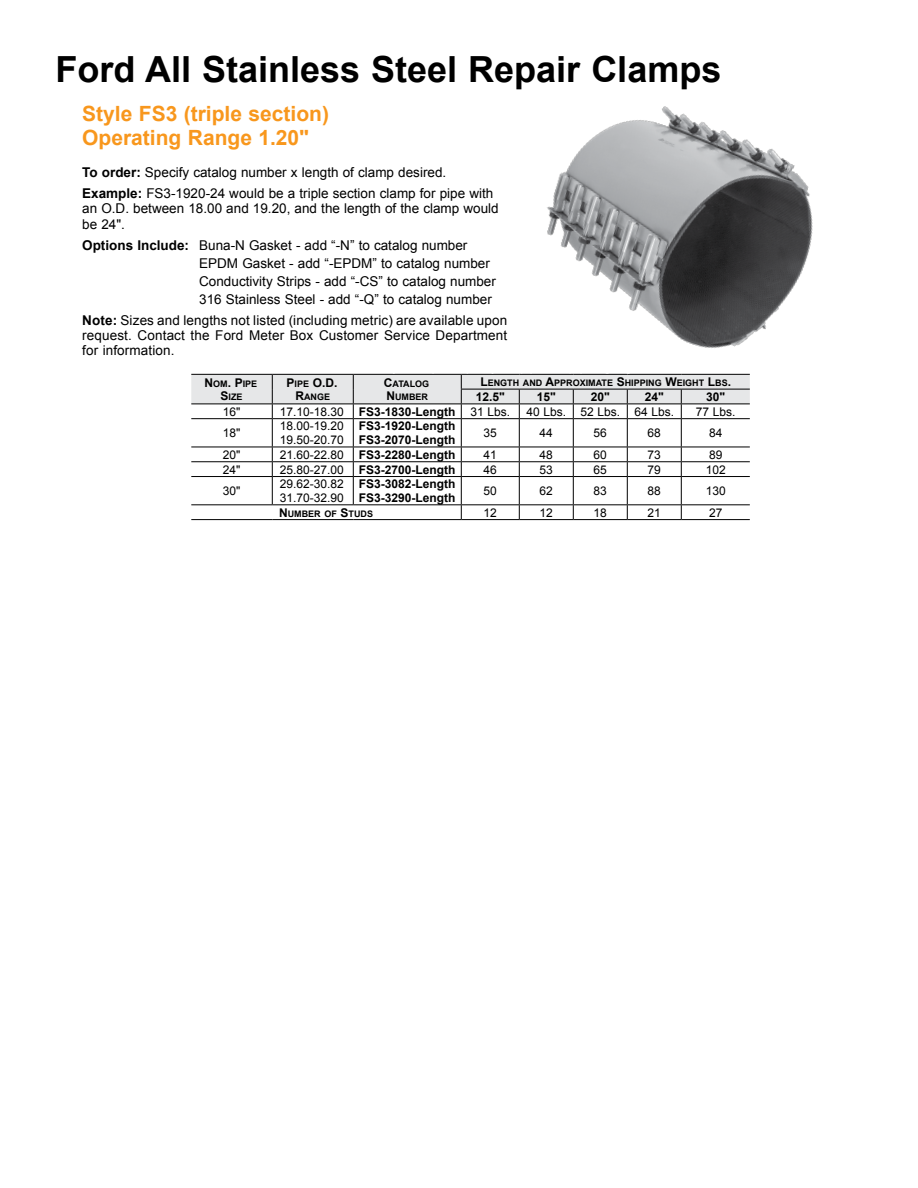
<style>
.page{position:relative;width:918px;height:1188px;background:#fff}
.page>*{position:absolute;margin:0;border:0;box-sizing:border-box;transform-origin:0 0}
.t1{font:700 36px "Arial";color:#000}
.t2{font:700 21px/24px "Arial";color:#f8971d}
.t3{font:13.5px/18px "Arial";color:#000}
.t4{font:12px/13.5px "Arial";color:#000}
.t5{font:700 12px/13.5px "Arial";color:#000}
.t6{font:700 12px "Arial";color:#000}
.t7{font:700 9px/13.5px "Arial";color:#000;text-align:center}
.s1{font-weight:700}
.s2{font-size:12px}
.s3{font-size:9px}
.s4{font-weight:400}
</style>
<div class="page">
<img style="left:547px;top:106px;width:266px;height:242px">
<svg style="left:191px;top:374px;width:559px;height:145px"></svg>
<hr style="left:191px;top:519px;width:81px;height:1px;background:#000">
<hr style="left:272px;top:519px;width:81px;height:1px;background:#000">
<hr style="left:353px;top:519px;width:108px;height:1px;background:#000">
<hr style="left:461px;top:519px;width:58px;height:1px;background:#000">
<hr style="left:519px;top:519px;width:54px;height:1px;background:#000">
<hr style="left:573px;top:519px;width:54px;height:1px;background:#000">
<hr style="left:627px;top:519px;width:54px;height:1px;background:#000">
<hr style="left:681px;top:519px;width:69px;height:1px;background:#000">
<h1 class="t1" style="left:56px;top:44px;width:667px">Ford All Stainless Steel Repair Clamps</h1>
<h2 class="t2" style="left:82px;top:102px;width:248px">Style FS3 (triple section)<br>Operating Range 1.20"</h2>
<p class="t3" style="left:82px;top:161px;width:413px;line-height:21px"><span class="s1">To order:</span> Specify catalog number x length of clamp desired.<br><span class="s1">Example:</span> FS3-1920-24 would be a triple section clamp for pipe with</p>
<p class="t3" style="left:82px;top:200px;width:418px;line-height:16.2px">an O. D. between 18.00 and 19.20, and the length of the clamp would be 24".</p>
<p class="t3" style="left:199px;top:236px;width:298px;text-indent:-117px"><span class="s1">Options Include:</span> Buna-N Gasket - add “-N” to catalog number EPDM Gasket - add “-EPDM” to catalog number Conductivity Strips - add “-CS” to catalog number 316 Stainless Steel - add “-Q” to catalog number</p>
<p class="t3" style="left:82px;top:313px;width:427px;line-height:15px;text-align:justify"><span class="s1">Note:</span> Sizes and lengths not listed (including metric) are available upon request. Contact the Ford Meter Box Customer Service Department for information.</p>
<p class="t7" style="left:205px;top:377px;width:54px"><span class="s2">N</span>OM<span class="s2">. P</span>IPE<br><span class="s2">S</span>IZE</p>
<p class="t6" style="left:287px;top:375px;width:52px">P<span class="s3">IPE</span> O.D.</p>
<p class="t7" style="left:386px;top:377px;width:44px;text-align:right">LOG<br><span class="s2">N</span>UMBER</p>
<p class="t7" style="left:480px;top:376px;width:157px"><span class="s2">L</span>ENGTH AN D <span class="s2">A</span>PPROXIMATE <span class="s2">S</span>HIPPIN</p>
<p class="t7" style="left:655px;top:376px;width:78px">G <span class="s2">W</span>EIGHT <span class="s2">L</span>BS<span class="s2">.</span></p>
<p class="t7" style="left:384px;top:377px;width:16px"><span class="s2">C</span>ATA</p>
<p class="t7" style="left:295px;top:391px;width:36px"><span class="s2">R</span>ANGE</p>
<p class="t6" style="left:476px;top:389px;width:31px">12.5"</p>
<p class="t6" style="left:537px;top:389px;width:21px">15"</p>
<p class="t6" style="left:591px;top:389px;width:21px">20"</p>
<p class="t6" style="left:645px;top:389px;width:21px">24"</p>
<p class="t6" style="left:706px;top:389px;width:21px">30"</p>
<p class="t4" style="left:223px;top:405px;width:19px">16"</p>
<p class="t5" style="left:280px;top:405px;width:177px"><span class="s4">17. 10-18.30</span> FS3-1830-Length</p>
<p class="t4" style="left:470px;top:405px;width:39px">31 Lbs.</p>
<p class="t4" style="left:526px;top:405px;width:39px">40 Lbs.</p>
<p class="t4" style="left:580px;top:405px;width:39px">52 Lbs.</p>
<p class="t4" style="left:634px;top:405px;width:39px">64 Lbs.</p>
<p class="t4" style="left:696px;top:405px;width:39px">77 Lbs.</p>
<p class="t4" style="left:223px;top:426px;width:19px">18"</p>
<p class="t4" style="left:280px;top:420px;width:66px">18.00-19.20<br>19.50-20.70</p>
<p class="t5" style="left:359px;top:420px;width:98px">FS3-1920-Length<br>FS3-2070-Length</p>
<p class="t4" style="left:484px;top:426px;width:15px">35</p>
<p class="t4" style="left:540px;top:426px;width:15px">44</p>
<p class="t4" style="left:594px;top:426px;width:15px">56</p>
<p class="t4" style="left:648px;top:426px;width:15px">68</p>
<p class="t4" style="left:709px;top:426px;width:15px">84</p>
<p class="t4" style="left:223px;top:448px;width:19px">20"</p>
<p class="t5" style="left:280px;top:448px;width:177px"><span class="s4">21. 60-22. 80</span> FS3-2280-Length</p>
<p class="t4" style="left:484px;top:448px;width:15px">41</p>
<p class="t4" style="left:540px;top:448px;width:15px">48</p>
<p class="t4" style="left:594px;top:448px;width:15px">60</p>
<p class="t4" style="left:648px;top:448px;width:15px">73</p>
<p class="t4" style="left:709px;top:448px;width:15px">89</p>
<p class="t4" style="left:223px;top:463px;width:19px">24"</p>
<p class="t5" style="left:280px;top:463px;width:177px"><span class="s4">25. 80-27. 00</span> FS3-2700-Length</p>
<p class="t4" style="left:484px;top:463px;width:15px">46</p>
<p class="t4" style="left:540px;top:463px;width:15px">53</p>
<p class="t4" style="left:594px;top:463px;width:15px">65</p>
<p class="t4" style="left:648px;top:463px;width:15px">79</p>
<p class="t4" style="left:706px;top:463px;width:22px">102</p>
<p class="t4" style="left:223px;top:484px;width:19px">30"</p>
<p class="t4" style="left:280px;top:477px;width:66px">29. 62-30. 82<br>31.70-32.90</p>
<p class="t5" style="left:359px;top:477px;width:98px">FS3-3082-Length<br>FS3-3290-Length</p>
<p class="t4" style="left:484px;top:484px;width:15px">50</p>
<p class="t4" style="left:540px;top:484px;width:15px">62</p>
<p class="t4" style="left:594px;top:484px;width:15px">83</p>
<p class="t4" style="left:648px;top:484px;width:15px">88</p>
<p class="t4" style="left:706px;top:484px;width:22px">130</p>
<p class="t7" style="left:279px;top:507px;width:95px"><span class="s2">N</span>UMBER OF <span class="s2">S</span>TUDS</p>
<p class="t4" style="left:484px;top:506px;width:15px">12</p>
<p class="t4" style="left:540px;top:506px;width:15px">12</p>
<p class="t4" style="left:594px;top:506px;width:15px">18</p>
<p class="t4" style="left:648px;top:506px;width:15px">21</p>
<p class="t4" style="left:709px;top:506px;width:15px">27</p>
</div>
